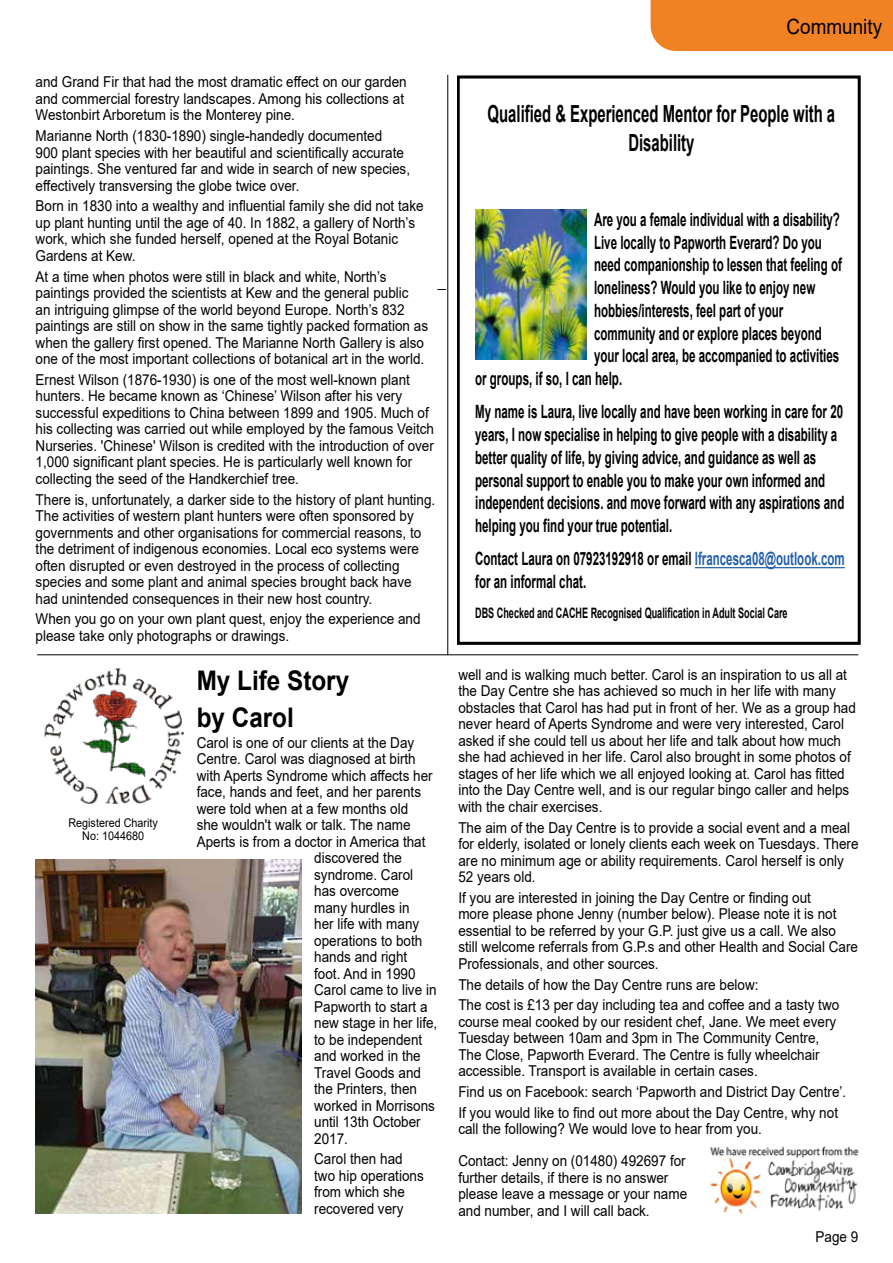
<style>
.page{position:relative;width:893px;height:1263px;background:#fff}
.page>*{position:absolute;margin:0;border:0;box-sizing:border-box;transform-origin:0 0}
.t1{font:700 27px/36.6px "Arial";color:#000;scale:.9 1}
.t2{font:700 23.55px/29.2px "Arial";color:#010202;text-align:center;scale:.63 1}
.t3{font:21px "Arial";color:#000;scale:.9 1}
.t4{font:700 18.3px/22.8px "Arial";color:#010202;scale:.63 1}
.t5{font:15px/16.5px "Arial";color:#000;scale:.9 1}
.t6{font:700 14.4px "Arial";color:#010202;scale:.63 1}
.t7{font:12px/13.5px "Arial";color:#000;text-align:center;scale:.9 1}
.s1{color:#2460ab}
</style>
<div class="page">
<div style="left:651px;top:0;width:242px;height:51px;background:#f08223"></div>
<hr style="left:695px;top:567px;width:150px;height:1px;background:#2460ab">
<img style="left:475px;top:210px;width:111px;height:150px">
<div style="left:457px;top:75px;width:404px;height:569px;border:3px solid #000"></div>
<hr style="left:447px;top:75px;width:1px;height:580px;background:#000">
<img style="left:37px;top:655px;width:160px;height:149px">
<img style="left:710px;top:1146px;width:149px;height:69px">
<img style="left:36px;top:860px;width:265px;height:353px">
<hr style="left:37px;top:654px;width:821px;height:1px;background:#000">
<p class="t5" style="left:36px;top:74px;width:414px">and Grand Fir that had the most dramatic effect on our garden and commercial forestry landscapes. Among his collections at<br>Westonbirt Arboretum is the Monterey pine.</p>
<p class="t5" style="left:36px;top:127px;width:418px">Marianne North (1830-1890) single-handedly documented<br>900 plant species with her beautiful and scientifically accurate paintings. She ventured far and wide in search of new species, effectively transversing the globe twice over.</p>
<p class="t5" style="left:36px;top:198px;width:433px">Born in 1830 into a wealthy and influential family she did not take up plant hunting until the age of 40. In 1882, a gallery of North’s work, which she funded herself, opened at the Royal Botanic Gardens at Kew.</p>
<p class="t5" style="left:36px;top:268px;width:438px">At a time when photos were still in black and white, North’s paintings provided the scientists at Kew and the general public<br>an intriguing glimpse of the world beyond Europe. North’s 832 paintings are still on show in the same tightly packed formation as when the gallery first opened. The Marianne North Gallery is also one of the most important collections of botanical art in the world.</p>
<p class="t5" style="left:36px;top:371px;width:444px">Ernest Wilson (1876-1930) is one of the most well-known plant hunters. He became known as ‘Chinese’ Wilson after his very successful expeditions to China between 1899 and 1905. Much of his collecting was carried out while employed by the famous Veitch Nurseries. 'Chinese' Wilson is credited with the introduction of over 1,000 significant plant species. He is particularly well known for collecting the seed of the Handkerchief tree.</p>
<p class="t5" style="left:36px;top:491px;width:446px">There is, unfortunately, a darker side to the history of plant hunting.<br>The activities of western plant hunters were often sponsored by governments and other organisations for commercial reasons, to the detriment of indigenous economies. Local eco systems were often disrupted or even destroyed in the process of collecting species and some plant and animal species brought back have had unintended consequences in their new host country.</p>
<p class="t5" style="left:36px;top:611px;width:429px">When you go on your own plant quest, enjoy the experience and please take only photographs or drawings.</p>
<h1 class="t1" style="left:197px;top:663px;width:171px">My Life Story by Carol</h1>
<p class="t5" style="left:197px;top:734px;width:243px">Carol is one of our clients at the Day</p>
<p class="t5" style="left:197px;top:750px;width:245px">Centre. Carol was diagnosed at birth</p>
<p class="t5" style="left:197px;top:767px;width:264px">with Aperts Syndrome which affects her</p>
<p class="t5" style="left:197px;top:783px;width:251px">face, hands and feet, and her parents</p>
<p class="t5" style="left:197px;top:800px;width:237px">were told when at a few months old</p>
<p class="t5" style="left:197px;top:816px;width:239px">she wouldn't walk or talk. The name</p>
<p class="t5" style="left:197px;top:833px;width:256px">Aperts is from a doctor in America that</p>
<p class="t5" style="left:314px;top:849px;width:99px">discovered the</p>
<p class="t5" style="left:314px;top:866px;width:112px">syndrome. Carol</p>
<p class="t5" style="left:314px;top:882px;width:96px">has overcome</p>
<p class="t5" style="left:314px;top:899px;width:107px">many hurdles in</p>
<p class="t5" style="left:314px;top:915px;width:118px">her life with many</p>
<p class="t5" style="left:314px;top:932px;width:122px">operations to both</p>
<p class="t5" style="left:314px;top:948px;width:105px">hands and right</p>
<p class="t5" style="left:314px;top:965px;width:114px">foot. And in 1990</p>
<p class="t5" style="left:314px;top:981px;width:137px">Carol came to live in</p>
<p class="t5" style="left:314px;top:998px;width:127px">Papworth to start a</p>
<p class="t5" style="left:314px;top:1014px;width:138px">new stage in her life,</p>
<p class="t5" style="left:314px;top:1031px;width:122px">to be independent</p>
<p class="t5" style="left:314px;top:1047px;width:120px">and worked in the</p>
<p class="t5" style="left:314px;top:1064px;width:120px">Travel Goods and</p>
<p class="t5" style="left:314px;top:1080px;width:116px">the Printers, then</p>
<p class="t5" style="left:314px;top:1097px;width:136px">worked in Morrisons</p>
<p class="t5" style="left:314px;top:1113px;width:120px">until 13th October</p>
<p class="t5" style="left:314px;top:1130px;width:39px">2017.</p>
<p class="t5" style="left:314px;top:1151px;width:123px">Carol then had two hip operations from which she recovered very</p>
<p class="t7" style="left:68px;top:815px;width:101px">Registered Charity<br>No: 1044680</p>
<h3 class="t3" style="left:786px;top:13px;width:108px">Community</h3>
<h2 class="t2" style="left:488px;top:100px;width:553px">Qualified &amp; Experienced Mentor for People with a<br>Disability</h2>
<p class="t4" style="left:594px;top:209px;width:392px">Are you a female individual with a disability?</p>
<p class="t4" style="left:594px;top:231px;width:363px">Live locally to Papworth Everard? Do you</p>
<p class="t4" style="left:594px;top:254px;width:395px">need companionship to lessen that feeling of</p>
<p class="t4" style="left:594px;top:277px;width:353px">loneliness? Would you like to enjoy new</p>
<p class="t4" style="left:594px;top:300px;width:302px">hobbies/interests, feel part of your</p>
<p class="t4" style="left:594px;top:322px;width:363px">community and or explore places beyond</p>
<p class="t4" style="left:594px;top:345px;width:391px">your local area, be accompanied to activities</p>
<p class="t4" style="left:475px;top:368px;width:235px">or groups, if so, I can help.</p>
<p class="t4" style="left:475px;top:401px;width:588px">My name is Laura, live locally and have been working in care for 20 years, I now specialise in helping to give people with a disability a better quality of life, by giving advice, and guidance as well as personal support to enable you to make your own informed and independent decisions. and move forward with any aspirations and helping you find your true potential.</p>
<p class="t4" style="left:475px;top:548px;width:588px">Contact Laura on 07923192918 or email <span class="s1">lfrancesca08@outlook.com </span>for an informal chat.</p>
<p class="t6" style="left:475px;top:603px;width:497px">DBS Checked and CACHE Recognised Qualification in Adult Social Care</p>
<p class="t5" style="left:458px;top:666px;width:443px">well and is walking much better. Carol is an inspiration to us all at the Day Centre she has achieved so much in her life with many obstacles that Carol has had put in front of her. We as a group had never heard of Aperts Syndrome and were very interested, Carol asked if she could tell us about her life and talk about how much she had achieved in her life. Carol also brought in some photos of stages of her life which we all enjoyed looking at. Carol has fitted into the Day Centre well, and is our regular bingo caller and helps with the chair exercises.</p>
<p class="t5" style="left:458px;top:819px;width:446px">The aim of the Day Centre is to provide a social event and a meal for elderly, isolated or lonely clients each week on Tuesdays. There are no minimum age or ability requirements. Carol herself is only 52 years old.</p>
<p class="t5" style="left:458px;top:889px;width:446px">If you are interested in joining the Day Centre or finding out<br>more please phone Jenny (number below). Please note it is not essential to be referred by your G.P. just give us a call. We also still welcome referrals from G.P.s and other Health and Social Care Professionals, and other sources.</p>
<p class="t5" style="left:458px;top:974px;width:425px;line-height:20.7px">The details of how the Day Centre runs are below:<br>The cost is £13 per day including tea and coffee and a tasty two</p>
<p class="t5" style="left:458px;top:1013px;width:421px">course meal cooked by our resident chef, Jane. We meet every Tuesday between 10am and 3pm in The Community Centre, The Close, Papworth Everard. The Centre is fully wheelchair accessible. Transport is available in certain cases.</p>
<p class="t5" style="left:458px;top:1081px;width:432px;line-height:20.7px">Find us on Facebook: search ‘Papworth and District Day Centre’.<br>If you would like to find out more about the Day Centre, why not</p>
<p class="t5" style="left:458px;top:1121px;width:339px">call the following? We would love to hear from you.</p>
<p class="t5" style="left:458px;top:1152px;width:256px">Contact: Jenny on (01480) 492697 for further details, if there is no answer please leave a message or your name and number, and I will call back.</p>
<p class="t5" style="left:816px;top:1228px;width:49px">Page 9</p>
</div>
